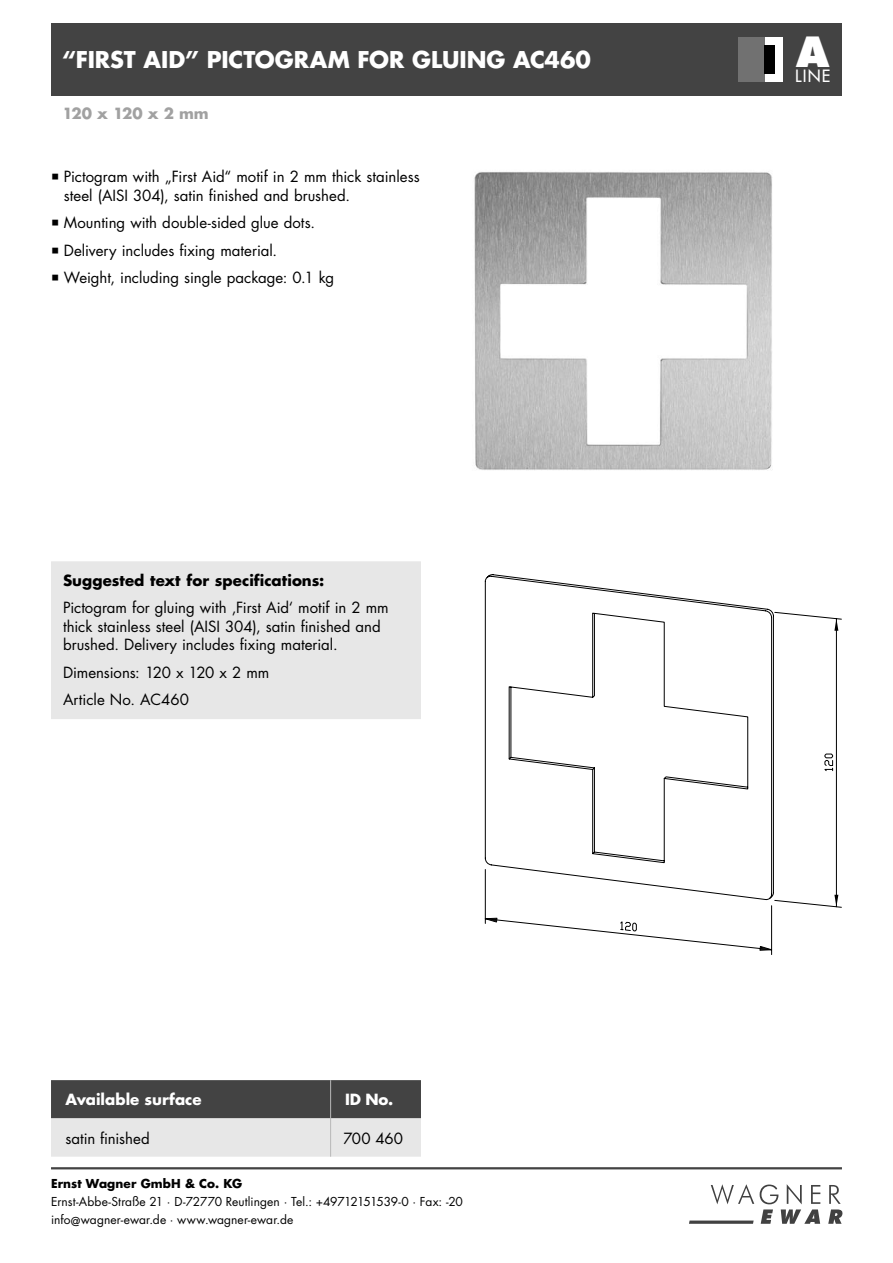
<style>
.page{position:relative;width:893px;height:1263px;background:#fff}
.page>*{position:absolute;margin:0;border:0;box-sizing:border-box;transform-origin:0 0}
.t1{font:800 40.5px "Futura Std";color:#fff}
.t2{font:700 22.5px "Futura Std";color:#fff}
.t3{font:500 16.5px "Futura Std";color:#fff}
.t4{font:15px/18.8px "Futura Std";color:#000}
.t5{font:700 15px "Futura Std";letter-spacing:.005em;color:#000}
.t6{font:700 15px "Futura Std";color:#fff}
.t7{font:700 15px "Futura Std";color:#a1a1a1}
.t8{font:12px/18px "Futura Std";color:#000}
.t9{font:700 12px "Futura Std";letter-spacing:.01em;color:#000}
</style>
<div class="page">
<svg style="left:689px;top:1184px;width:153px;height:40px"></svg>
<hr style="left:51px;top:1167px;width:791px;height:2px;background:#434343">
<div style="left:51px;top:23px;width:791px;height:73px;background:#434343"></div>
<div style="left:738px;top:37px;width:45px;height:45px;background:#fff"></div>
<div style="left:738px;top:37px;width:26px;height:45px;background:#717171"></div>
<div style="left:764px;top:45px;width:11px;height:28px;background:#000"></div>
<svg style="left:51px;top:1080px;width:370px;height:77px;background:#969696"></svg>
<hr style="left:330px;top:1080px;width:1px;height:38px;background:#b8b8b8">
<hr style="left:330px;top:1118px;width:1px;height:39px;background:#b8b8b8">
<svg style="left:484px;top:574px;width:358px;height:381px"></svg>
<svg style="left:834px;top:619px;width:4px;height:12px"></svg>
<svg style="left:834px;top:895px;width:4px;height:12px"></svg>
<svg style="left:484px;top:917px;width:14px;height:6px"></svg>
<svg style="left:759px;top:945px;width:18px;height:6px"></svg>
<img style="left:474px;top:171px;width:298px;height:299px">
<div style="left:57px;top:567px;width:358px;height:146px;background:#e7e7e7"></div>
<div style="left:51px;top:561px;width:370px;height:158px;border:12px solid #e7e7e7"></div>
<h2 class="t2" style="left:63px;top:49px;width:530px">“FIRST AID” PICTOGRAM FOR GLUING AC460</h2>
<p class="t7" style="left:63px;top:106px;width:148px">120 x 120 x 2 mm</p>
<p class="t4" style="left:64px;top:169px;width:357px">Pictogram with „First Aid“ motif in 2 mm thick stainless steel (AISI 304), satin finished and brushed.</p>
<p class="t4" style="left:64px;top:210px;width:272px;line-height:27.3px">Mounting with double-sided glue dots.<br>Delivery includes fixing material.<br>Weight, including single package: 0.1 kg</p>
<p class="t5" style="left:63px;top:573px;width:263px">Suggested text for specifications:</p>
<p class="t4" style="left:63px;top:599px;width:327px">Pictogram for gluing with ‚First Aid‘ motif in 2 mm thick stainless steel (AISI 304), satin finished and brushed. Delivery includes fixing material.</p>
<p class="t4" style="left:63px;top:660px;width:208px;line-height:27.3px">Dimensions: 120 x 120 x 2 mm<br>Article No. AC460</p>
<p class="t6" style="left:65px;top:1093px;width:138px">Available surface</p>
<p class="t6" style="left:345px;top:1093px;width:50px">ID No.</p>
<p class="t4" style="left:65px;top:1130px;width:86px">satin finished</p>
<p class="t4" style="left:343px;top:1130px;width:61px">700 460</p>
<p class="t9" style="left:51px;top:1178px;width:193px">Ernst Wagner GmbH &amp; Co. KG</p>
<p class="t8" style="left:51px;top:1193px;width:413px">Ernst-Abbe-Straße 21 · D-72770 Reutlingen · Tel.: +49712151539-0 · Fax: -20 info@wagner-ewar.de · www.wagner-ewar.de</p>
<h1 class="t1" style="left:796px;top:30px;width:35px">A</h1>
<p class="t3" style="left:795px;top:66px;width:37px">LINE</p>
</div>
